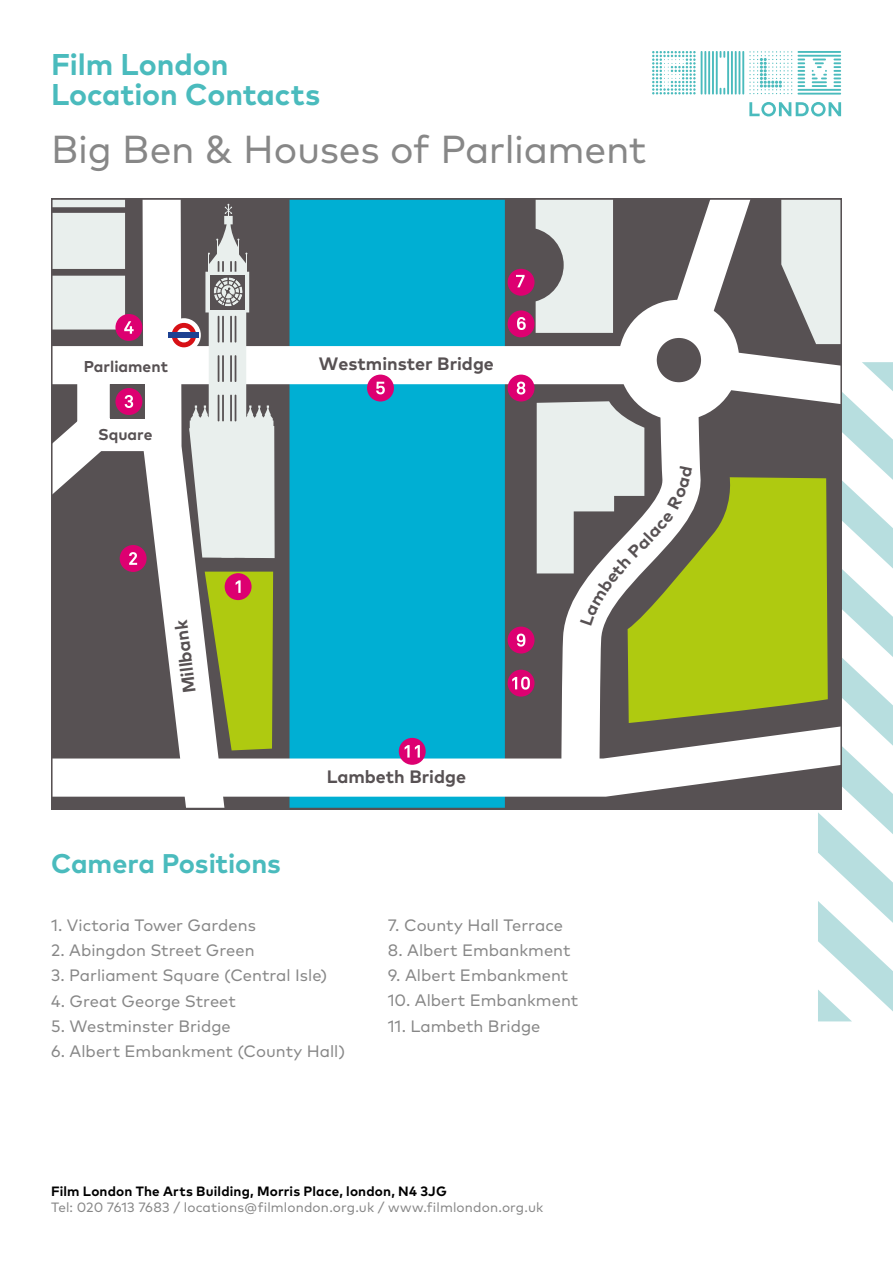
<style>
.page{position:relative;width:893px;height:1263px;background:#fff}
.page>*{position:absolute;margin:0;border:0;box-sizing:border-box;transform-origin:0 0}
.t1{font:39px "Mark OT";letter-spacing:-.01em;color:#878787}
.t2{font:700 30px/30px "Mark OT";letter-spacing:-.005em;color:#4abbbd}
.t3{font:700 27px "Mark OT";letter-spacing:-.005em;color:#4abbbd}
.t4{font:700 18px "Mark OT";color:#575153}
.t5{font:16.5px "Mark OT";color:#878787}
.t6{font:700 15.75px "Mark OT";color:#575153}
.t7{font:13.5px "Mark OT";letter-spacing:.01em;color:#878787}
.t8{font:700 13.5px "Mark OT";letter-spacing:.01em;color:#000}
</style>
<div class="page">
<svg style="left:818px;top:362px;width:75px;height:659px"></svg>
<svg style="left:51px;top:198px;width:791px;height:611px"></svg>
<svg style="left:652px;top:51px;width:189px;height:65px"></svg>
<svg style="left:536px;top:198px;width:306px;height:427px"></svg>
<h2 class="t2" style="left:51px;top:48px;width:271px">Film London<br>Location Contacts</h2>
<h1 class="t1" style="left:51px;top:125px;width:597px">Big Ben &amp; Houses of Parliament</h1>
<p class="t6" style="left:84px;top:357px;width:86px">Parliament</p>
<p class="t4" style="left:319px;top:352px;width:177px">Westminster Bridge</p>
<p class="t6" style="left:98px;top:424px;width:56px">Square</p>
<p class="t4" style="left:178px;top:695px;width:75px;rotate:-97deg">Millbank</p>
<h3 class="t3" style="left:51px;top:846px;width:231px">Camera Positions</h3>
<p class="t4" style="left:327px;top:765px;width:141px">Lambeth Bridge</p>
<p class="t5" style="left:51px;top:915px;width:206px">1. Victoria Tower Gardens</p>
<p class="t5" style="left:51px;top:940px;width:205px">2. Abingdon Street Green</p>
<p class="t5" style="left:51px;top:965px;width:278px">3. Parliament Square (Central Isle)</p>
<p class="t5" style="left:51px;top:990px;width:186px">4. Great George Street</p>
<p class="t5" style="left:51px;top:1016px;width:181px">5. Westminster Bridge</p>
<p class="t5" style="left:51px;top:1041px;width:296px">6. Albert Embankment (County Hall)</p>
<p class="t5" style="left:388px;top:915px;width:177px">7. County Hall Terrace</p>
<p class="t5" style="left:388px;top:940px;width:184px">8. Albert Embankment</p>
<p class="t5" style="left:388px;top:965px;width:182px">9. Albert Embankment</p>
<p class="t5" style="left:388px;top:990px;width:192px">10. Albert Embankment</p>
<p class="t5" style="left:388px;top:1016px;width:154px">11. Lambeth Bridge</p>
<p class="t8" style="left:51px;top:1182px;width:397px">Film London The Arts Building, Morris Place, london, N4 3JG</p>
<p class="t7" style="left:51px;top:1199px;width:494px">Tel: 020 7613 7683 / locations@filmlondon.org.uk / www.filmlondon.org.uk</p>
</div>
